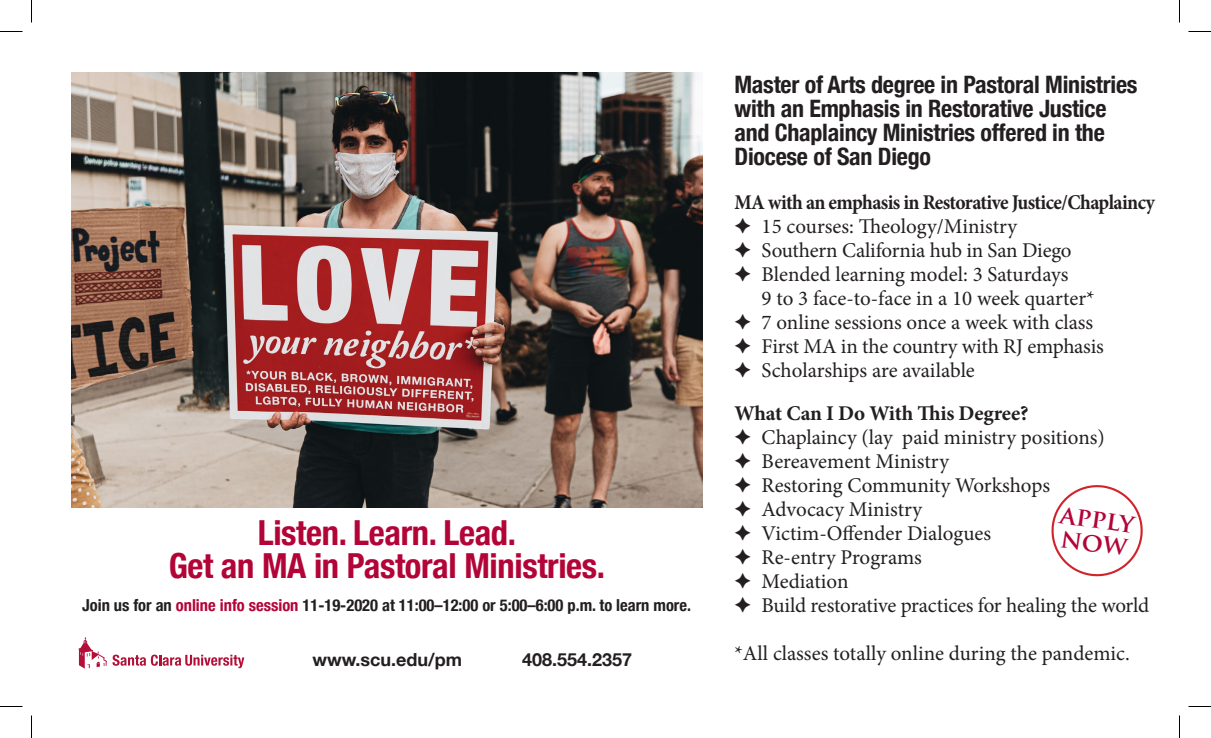
<style>
.page{position:relative;width:1211px;height:738px;background:#fff}
.page>*{position:absolute;margin:0;border:0;box-sizing:border-box;transform-origin:0 0}
.t1{font:700 condensed 34.5px/33px "Helvetica Neue";letter-spacing:-.01em;color:#b30437;text-align:center}
.t2{font:700 25.65px "Trajan Pro";color:#b30437}
.t3{font:700 condensed 24px/24px "Helvetica Neue";letter-spacing:-.01em;color:#231f20}
.t4{font:21px/24px "Minion Pro";letter-spacing:-.005em;color:#231f20}
.t5{font:700 21px/24px "Minion Pro";letter-spacing:-.03em;color:#231f20;scale:.93 1}
.t6{font:700 18px "Helvetica Neue";color:#231f20}
.t7{font:700 condensed 16.5px "Helvetica Neue";color:#231f20}
.s1{color:#b30437}
.s2{font-weight:400}
.s3{font-weight:700}
</style>
<div class="page">
<svg style="left:79px;top:637px;width:165px;height:32px"></svg>
<img style="left:71px;top:72px;width:631px;height:435px">
<svg style="left:0;top:31px;width:22px;height:1px"></svg>
<svg style="left:1188px;top:31px;width:22px;height:1px"></svg>
<svg style="left:0;top:706px;width:22px;height:1px"></svg>
<svg style="left:1188px;top:706px;width:22px;height:1px"></svg>
<svg style="left:31px;top:0;width:1px;height:22px"></svg>
<svg style="left:31px;top:716px;width:1px;height:22px"></svg>
<svg style="left:1179px;top:0;width:1px;height:22px"></svg>
<svg style="left:1179px;top:716px;width:1px;height:22px"></svg>
<svg style="left:1051px;top:485px;width:92px;height:92px"></svg>
<p class="t1" style="left:169px;top:514px;width:438px">Listen. Learn. Lead.<br>Get an MA in Pastoral Ministries.</p>
<p class="t7" style="left:82px;top:592px;width:610px">Join us for an <span class="s1">online info session</span> 11-19-2020 at 11:00–12:00 or 5:00–6:00 p.m. to learn more.</p>
<p class="t3" style="left:734px;top:71px;width:405px">Master of Arts degree in Pastoral Ministries with an Emphasis in Restorative Justice and Chaplaincy Ministries offered in the Diocese of San Diego</p>
<p class="t5" style="left:734px;top:190px;width:453px">MA with an emphasis in Restorative Justice/Chaplaincy ✦ <span class="s2">15 courses: Theology/Ministry</span></p>
<p class="t4" style="left:734px;top:238px;width:338px">✦ Southern California hub in San Diego</p>
<p class="t4" style="left:761px;top:262px;width:334px;text-indent:-27px">✦ Blended learning model: 3 Saturdays<br>9 to 3 face-to-face in a 10 week quarter*</p>
<p class="t4" style="left:734px;top:310px;width:360px">✦ 7 online sessions once a week with class</p>
<p class="t4" style="left:734px;top:334px;width:371px">✦ First MA in the country with RJ emphasis</p>
<p class="t4" style="left:734px;top:358px;width:242px">✦ Scholarships are available</p>
<p class="t4" style="left:734px;top:402px;width:372px"><span class="s3">What Can I Do With This Degree?<br></span>✦ Chaplaincy (lay paid ministry positions)</p>
<p class="t4" style="left:734px;top:450px;width:216px">✦ Bereavement Ministry</p>
<p class="t4" style="left:734px;top:474px;width:317px">✦ Restoring Community Workshops ✦ Advocacy Ministry</p>
<p class="t4" style="left:734px;top:522px;width:258px">✦ Victim-Offender Dialogues</p>
<p class="t4" style="left:734px;top:546px;width:189px">✦ Re-entry Programs ✦ Mediation</p>
<p class="t4" style="left:734px;top:594px;width:416px">✦ Build restorative practices for healing the world</p>
<p class="t2" style="left:1062px;top:498px;width:76px;rotate:8deg">apply</p>
<p class="t6" style="left:312px;top:646px;width:151px">www.scu.edu/pm</p>
<p class="t4" style="left:734px;top:642px;width:397px">*All classes totally online during the pandemic.</p>
<p class="t6" style="left:522px;top:646px;width:112px">408.554.2357</p>
</div>
